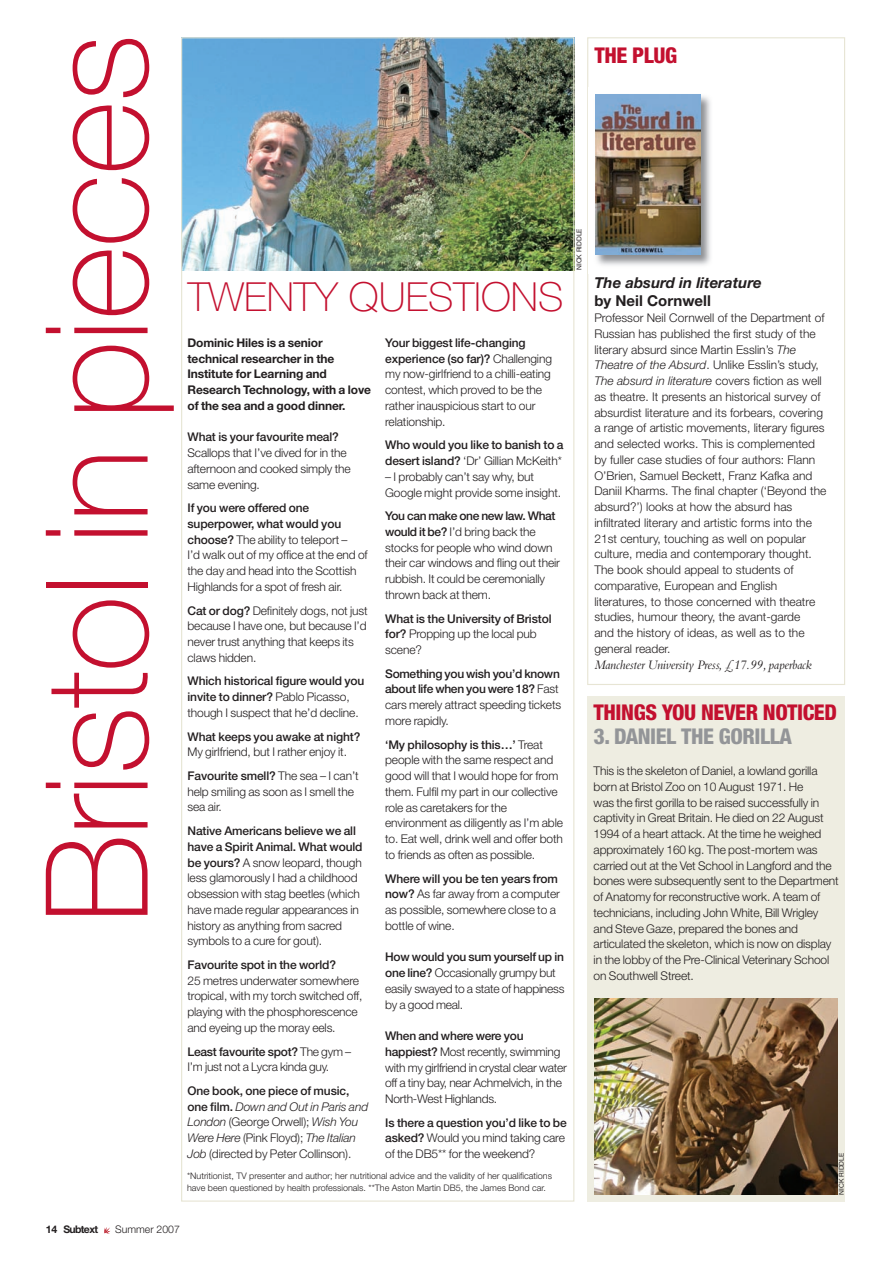
<style>
.page{position:relative;width:893px;height:1263px;background:#fff}
.page>*{position:absolute;margin:0;border:0;box-sizing:border-box;transform-origin:0 0}
.t1{font:100 142.5px "Helvetica Neue";letter-spacing:-.01em;color:#c3102f}
.t2{font:100 40.2px "Helvetica Neue";color:#c3102f}
.t3{font:800 condensed 21.75px "Helvetica Neue";letter-spacing:-.02em;color:#c3102f}
.t4{font:800 condensed 21.75px "Helvetica Neue";letter-spacing:-.02em;color:#939598}
.t5{font:15px "Helvetica Neue Bold Italic TT";color:#231f20}
.t6{font:700 15px "Helvetica Neue";color:#231f20}
.t7{font:italic 13.5px "Bembo";letter-spacing:-.01em;color:#231f20;scale:.95 1}
.t8{font:300 12px/15.8px "Helvetica Neue";letter-spacing:-.01em;color:#231f20}
.t9{font:500 12px/15.8px "Helvetica Neue";letter-spacing:-.01em;color:#231f20}
.t10{font:italic 300 12px/15.8px "Helvetica Neue";letter-spacing:-.01em;color:#231f20}
.t11{font:700 12px/15.8px "Helvetica Neue";letter-spacing:-.01em;color:#231f20}
.t12{font:12px "Helvetica Neue Light Italic TT";color:#231f20}
.t13{font:300 10.5px "Helvetica Neue";color:#231f20}
.t14{font:700 10.5px "Helvetica Neue";letter-spacing:-.05em;color:#231f20}
.t15{font:300 9px/12px "Helvetica Neue";color:#231f20}
.t16{font:6.75px "Helvetica Neue";color:#231f20}
.s1{font-weight:500}
.s2{font-weight:300}
.s3{font-weight:500;font-style:normal}
.s4{font-style:normal}
.s5{font-family:"Helvetica Neue Light Italic TT";font-weight:400}
.s6{font-family:"Helvetica Neue";font-weight:300}
</style>
<div class="page">
<img style="left:183px;top:39px;width:389px;height:231px">
<svg style="left:104px;top:1227px;width:6px;height:6px"></svg>
<div style="left:587px;top:37px;width:258px;height:648px;border:1px solid #e7e5d4"></div>
<div style="left:587px;top:696px;width:258px;height:506px;background:#eeede1"></div>
<img style="left:594px;top:998px;width:244px;height:196px">
<img style="left:596px;top:94px;width:115px;height:172px">
<img style="left:595px;top:94px;width:105px;height:161px">
<h1 class="t1" style="left:46px;top:924px;width:891px;rotate:-90deg">Bristol in pieces</h1>
<h3 class="t3" style="left:594px;top:47px;width:84px">THE PLUG</h3>
<h2 class="t2" style="left:188px;top:283px;width:377px">TWENTY QUESTIONS</h2>
<p class="t16" style="left:577px;top:270px;width:43px;rotate:-90deg">NICK RIDDLE</p>
<p class="t11" style="left:187px;top:336px;width:185px">Dominic Hiles is a senior technical researcher in the<br>Institute for Learning and<br>Research Technology, with a love of the sea and a good dinner.</p>
<p class="t9" style="left:187px;top:430px;width:153px">What is your favourite meal?</p>
<p class="t8" style="left:187px;top:446px;width:165px">Scallops that I’ve dived for in the afternoon and cooked simply the same evening.</p>
<p class="t8" style="left:187px;top:501px;width:182px"><span class="s1">If you were offered one superpower, what would you choose?</span> The ability to teleport –<br>I’d walk out of my office at the end of the day and head into the Scottish<br>Highlands for a spot of fresh air.</p>
<p class="t8" style="left:187px;top:603px;width:182px"><span class="s1">Cat or dog?</span> Definitely dogs, not just because I have one, but because I’d never trust anything that keeps its claws hidden.</p>
<p class="t9" style="left:187px;top:674px;width:179px">Which historical figure would you invite to dinner? <span class="s2">Pablo Picasso, though I suspect that he’d decline.</span></p>
<p class="t9" style="left:187px;top:729px;width:174px">What keeps you awake at night?</p>
<p class="t8" style="left:187px;top:741px;width:173px;line-height:23.7px">My girlfriend, but I rather enjoy it.<br><span class="s1">Favourite smell?</span> The sea – I can’t</p>
<p class="t8" style="left:187px;top:785px;width:168px">help smiling as soon as I smell the sea air.</p>
<p class="t8" style="left:187px;top:824px;width:177px"><span class="s1">Native Americans believe we all have a Spirit Animal. What would be yours?</span> A snow leopard, though less glamorously I had a childhood obsession with stag beetles (which have made regular appearances in history as anything from sacred symbols to a cure for gout).</p>
<p class="t9" style="left:187px;top:958px;width:150px">Favourite spot in the world?</p>
<p class="t8" style="left:187px;top:974px;width:177px">25 metres underwater somewhere tropical, with my torch switched off, playing with the phosphorescence and eyeing up the moray eels.</p>
<p class="t8" style="left:187px;top:1044px;width:165px"><span class="s1">Least favourite spot?</span> The gym –<br>I’m just not a Lycra kinda guy.</p>
<p class="t10" style="left:187px;top:1084px;width:182px"><span class="s3">One book, one piece of music, one film.</span> Down and Out in Paris and London <span class="s4">(George Orwell);</span> Wish You Were Here <span class="s4">(Pink Floyd);</span> The Italian Job <span class="s4">(directed by Peter Collinson).</span></p>
<p class="t8" style="left:385px;top:336px;width:168px"><span class="s1">Your biggest life-changing experience (so far)?</span> Challenging my now-girlfriend to a chilli-eating contest, which proved to be the rather inauspicious start to our relationship.</p>
<p class="t9" style="left:385px;top:438px;width:180px">Who would you like to banish to a desert island? <span class="s2">‘Dr’ Gillian McKeith*</span></p>
<p class="t8" style="left:385px;top:470px;width:178px">– I probably can’t say why, but<br>Google might provide some insight.</p>
<p class="t8" style="left:385px;top:509px;width:176px"><span class="s1">You can make one new law. What would it be?</span> I’d bring back the stocks for people who wind down their car windows and fling out their rubbish. It could be ceremonially thrown back at them.</p>
<p class="t9" style="left:385px;top:612px;width:168px">What is the University of Bristol for? <span class="s2">Propping up the local pub scene?</span></p>
<p class="t9" style="left:385px;top:667px;width:178px">Something you wish you’d known about life when you were 18? <span class="s2">Fast cars merely attract speeding tickets more rapidly.</span></p>
<p class="t8" style="left:385px;top:738px;width:179px"><span class="s1">‘My philosophy is this…’</span> Treat people with the same respect and good will that I would hope for from them. Fulfil my part in our collective role as caretakers for the environment as diligently as I’m able to. Eat well, drink well and offer both to friends as often as possible.</p>
<p class="t8" style="left:385px;top:871px;width:176px"><span class="s1">Where will you be ten years from now?</span> As far away from a computer as possible, somewhere close to a bottle of wine.</p>
<p class="t8" style="left:385px;top:950px;width:181px"><span class="s1">How would you sum yourself up in one line?</span> Occasionally grumpy but easily swayed to a state of happiness by a good meal.</p>
<p class="t8" style="left:385px;top:1029px;width:183px"><span class="s1">When and where were you happiest?</span> Most recently, swimming with my girlfriend in crystal clear water off a tiny bay, near Achmelvich, in the<br>North-West Highlands.</p>
<p class="t8" style="left:385px;top:1116px;width:183px"><span class="s1">Is there a question you’d like to be asked?</span> Would you mind taking care of the DB5** for the weekend?</p>
<p class="t15" style="left:187px;top:1171px;width:366px">*Nutritionist, TV presenter and author; her nutritional advice and the validity of her qualifications have been questioned by health professionals. **The Aston Martin DB5, the James Bond car.</p>
<p class="t5" style="left:594px;top:273px;width:169px">The absurd in literature</p>
<p class="t6" style="left:594px;top:296px;width:118px">by Neil Cornwell</p>
<p class="t8" style="left:594px;top:311px;width:232px">Professor Neil Cornwell of the Department of Russian has published the first study of the literary absurd since Martin Esslin’s <span class="s5">The Theatre of the Absurd</span>. Unlike Esslin’s study,</p>
<p class="t12" style="left:594px;top:374px;width:229px">The absurd in literature <span class="s6">covers fiction as well</span></p>
<p class="t8" style="left:594px;top:390px;width:233px">as theatre. It presents an historical survey of absurdist literature and its forbears, covering a range of artistic movements, literary figures and selected works. This is complemented by fuller case studies of four authors: Flann O’Brien, Samuel Beckett, Franz Kafka and Daniil Kharms. The final chapter (‘Beyond the absurd?’) looks at how the absurd has infiltrated literary and artistic forms into the 21st century, touching as well on popular culture, media and contemporary thought.<br>The book should appeal to students of comparative, European and English literatures, to those concerned with theatre studies, humour theory, the avant-garde<br>and the history of ideas, as well as to the general reader.</p>
<p class="t7" style="left:594px;top:660px;width:230px">Manchester University Press, £17.99, paperback</p>
<h3 class="t3" style="left:594px;top:704px;width:245px">THINGS YOU NEVER NOTICED</h3>
<h3 class="t4" style="left:594px;top:728px;width:200px">3. DANIEL THE GORILLA</h3>
<p class="t8" style="left:594px;top:764px;width:247px">This is the skeleton of Daniel, a lowland gorilla born at Bristol Zoo on 10 August 1971. He<br>was the first gorilla to be raised successfully in captivity in Great Britain. He died on 22 August 1994 of a heart attack. At the time he weighed approximately 160 kg. The post-mortem was carried out at the Vet School in Langford and the bones were subsequently sent to the Department of Anatomy for reconstructive work. A team of technicians, including John White, Bill Wrigley and Steve Gaze, prepared the bones and articulated the skeleton, which is now on display in the lobby of the Pre-Clinical Veterinary School on Southwell Street.</p>
<p class="t16" style="left:839px;top:1195px;width:43px;rotate:-90deg">NICK RIDDLE</p>
<p class="t14" style="left:46px;top:1226px;width:54px">14 Subtext</p>
<p class="t13" style="left:115px;top:1226px;width:66px">Summer 2007</p>
</div>
